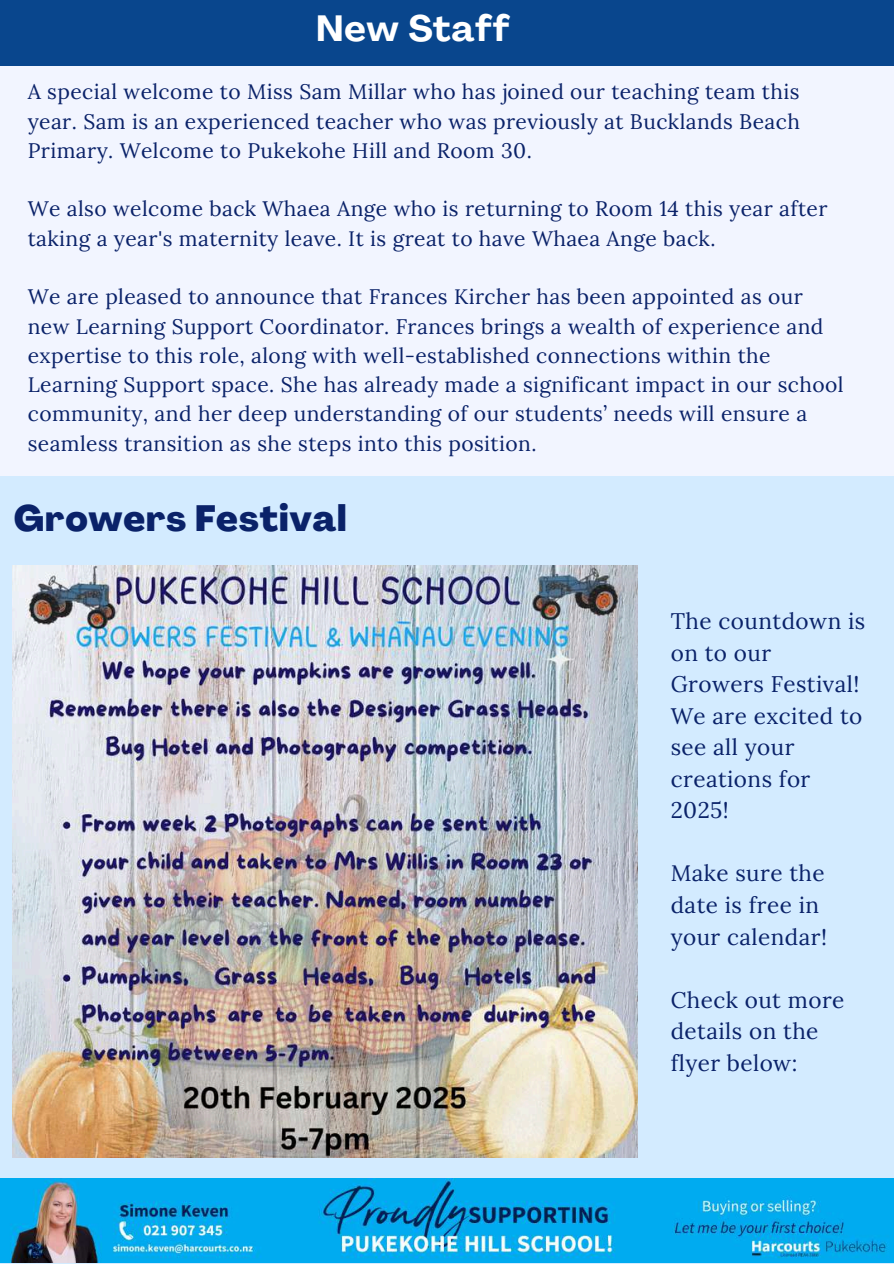
<style>
.page{position:relative;width:894px;height:1264px;background:#fff}
.page>*{position:absolute;margin:0;border:0;box-sizing:border-box;transform-origin:0 0}
.t1{font:800 36px "Agrandir";letter-spacing:.02em;color:#0a2269}
.t2{font:700 36px "Agrandir";letter-spacing:.02em;color:#fff}
.t3{font:22.5px/31.5px "Lora";letter-spacing:.02em;color:#0a2269}
.t4{font:21px/29.2px "Lora";letter-spacing:.02em;color:#0a2269}
</style>
<div class="page">
<div style="left:0;top:0;width:893px;height:1263px;background:#f2f5ff"></div>
<div style="left:0;top:0;width:893px;height:65px;background:#09468d"></div>
<div style="left:0;top:476px;width:893px;height:787px;background:#d3ebff"></div>
<img style="left:12px;top:565px;width:625px;height:592px">
<img style="left:0;top:1178px;width:893px;height:84px">
<h1 class="t2" style="left:316px;top:14px;width:196px">New Staff</h1>
<p class="t4" style="left:28px;top:77px;width:773px;text-align:justify">A special welcome to Miss Sam Millar who has joined our teaching team this year. Sam is an experienced teacher who was previously at Bucklands Beach Primary. Welcome to Pukekohe Hill and Room 30.</p>
<p class="t4" style="left:28px;top:194px;width:801px">We also welcome back Whaea Ange who is returning to Room 14 this year after taking a year's maternity leave. It is great to have Whaea Ange back.</p>
<p class="t4" style="left:28px;top:282px;width:817px">We are pleased to announce that Frances Kircher has been appointed as our new Learning Support Coordinator. Frances brings a wealth of experience and expertise to this role, along with well-established connections within the Learning Support space. She has already made a significant impact in our school community, and her deep understanding of our students’ needs will ensure a seamless transition as she steps into this position.</p>
<h1 class="t1" style="left:14px;top:504px;width:334px">Growers Festival</h1>
<p class="t3" style="left:670px;top:605px;width:196px">The countdown is on to our<br>Growers Festival!<br>We are excited to see all your creations for<br>2025!</p>
<p class="t3" style="left:670px;top:857px;width:158px">Make sure the date is free in your calendar!</p>
<p class="t3" style="left:670px;top:983px;width:175px">Check out more details on the flyer below:</p>
</div>
